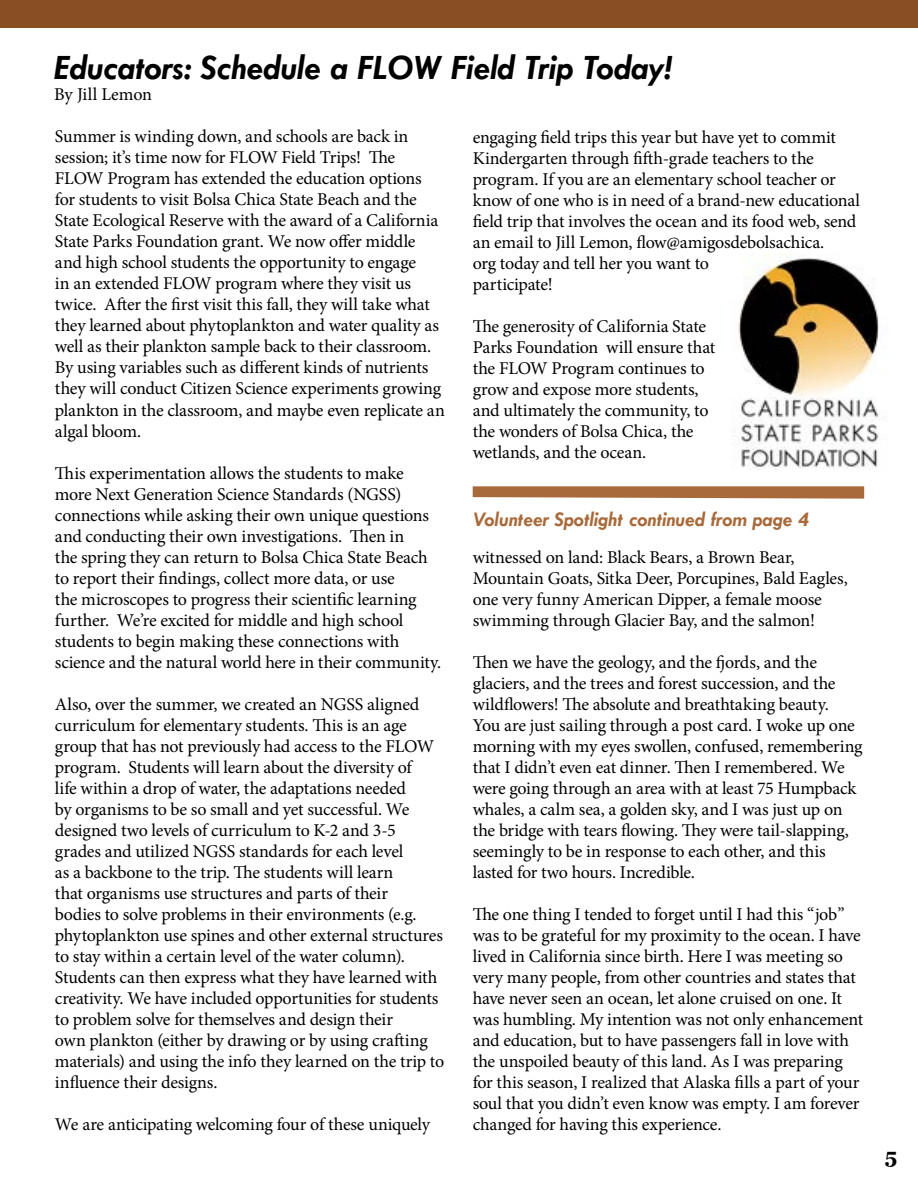
<style>
.page{position:relative;width:918px;height:1188px;background:#fff}
.page>*{position:absolute;margin:0;border:0;box-sizing:border-box;transform-origin:0 0}
.t1{font:italic 700 36px "Tw Cen";letter-spacing:-.01em;color:#000}
.t2{font:italic 700 21px "Tw Cen";letter-spacing:-.005em;color:#a86a3a}
.t3{font:700 21px "Georgia";color:#000}
.t4{font:18px/21px "Minion Pro";letter-spacing:-.015em;color:#000}
</style>
<div class="page">
<div style="left:0;top:0;width:918px;height:28px;background:#894f22"></div>
<svg style="left:473px;top:486px;width:391px;height:13px;background:#b17a4f"></svg>
<img style="left:733px;top:254px;width:146px;height:215px">
<h1 class="t1" style="left:54px;top:46px;width:619px">Educators: Schedule a FLOW Field Trip Today!</h1>
<p class="t4" style="left:54px;top:84px;width:99px">By Jill Lemon</p>
<p class="t4" style="left:55px;top:126px;width:391px">Summer is winding down, and schools are back in session; it’s time now for FLOW Field Trips! The FLOW Program has extended the education options for students to visit Bolsa Chica State Beach and the State Ecological Reserve with the award of a California State Parks Foundation grant. We now offer middle and high school students the opportunity to engage<br>in an extended FLOW program where they visit us twice. After the first visit this fall, they will take what they learned about phytoplankton and water quality as well as their plankton sample back to their classroom.<br>By using variables such as different kinds of nutrients they will conduct Citizen Science experiments growing plankton in the classroom, and maybe even replicate an algal bloom.</p>
<p class="t4" style="left:55px;top:462px;width:388px">This experimentation allows the students to make more Next Generation Science Standards (NGSS) connections while asking their own unique questions and conducting their own investigations. Then in<br>the spring they can return to Bolsa Chica State Beach to report their findings, collect more data, or use<br>the microscopes to progress their scientific learning further. We’re excited for middle and high school students to begin making these connections with science and the natural world here in their community.</p>
<p class="t4" style="left:55px;top:693px;width:391px">Also, over the summer, we created an NGSS aligned curriculum for elementary students. This is an age group that has not previously had access to the FLOW program. Students will learn about the diversity of<br>life within a drop of water, the adaptations needed<br>by organisms to be so small and yet successful. We designed two levels of curriculum to K-2 and 3-5 grades and utilized NGSS standards for each level<br>as a backbone to the trip. The students will learn<br>that organisms use structures and parts of their<br>bodies to solve problems in their environments (e.g. phytoplankton use spines and other external structures to stay within a certain level of the water column).<br>Students can then express what they have learned with creativity. We have included opportunities for students to problem solve for themselves and design their<br>own plankton (either by drawing or by using crafting materials) and using the info they learned on the trip to influence their designs.</p>
<p class="t4" style="left:55px;top:1113px;width:377px">We are anticipating welcoming four of these uniquely</p>
<p class="t4" style="left:473px;top:126px;width:389px">engaging field trips this year but have yet to commit Kindergarten through fifth-grade teachers to the program. If you are an elementary school teacher or know of one who is in need of a brand-new educational field trip that involves the ocean and its food web, send an email to Jill Lemon, flow@amigosdebolsachica.<br>org today and tell her you want to<br>participate!</p>
<p class="t4" style="left:473px;top:316px;width:244px">The generosity of California State<br>Parks Foundation will ensure that the FLOW Program continues to grow and expose more students, and ultimately the community, to the wonders of Bolsa Chica, the wetlands, and the ocean.</p>
<p class="t2" style="left:473px;top:507px;width:338px">Volunteer Spotlight continued from page 4</p>
<p class="t4" style="left:473px;top:547px;width:377px">witnessed on land: Black Bears, a Brown Bear, Mountain Goats, Sitka Deer, Porcupines, Bald Eagles, one very funny American Dipper, a female moose swimming through Glacier Bay, and the salmon!</p>
<p class="t4" style="left:473px;top:652px;width:391px">Then we have the geology, and the fjords, and the glaciers, and the trees and forest succession, and the wildflowers! The absolute and breathtaking beauty.<br>You are just sailing through a post card. I woke up one morning with my eyes swollen, confused, remembering that I didn’t even eat dinner. Then I remembered. We were going through an area with at least 75 Humpback whales, a calm sea, a golden sky, and I was just up on the bridge with tears flowing. They were tail-slapping, seemingly to be in response to each other, and this lasted for two hours. Incredible.</p>
<p class="t4" style="left:473px;top:904px;width:392px">The one thing I tended to forget until I had this “job” was to be grateful for my proximity to the ocean. I have lived in California since birth. Here I was meeting so very many people, from other countries and states that have never seen an ocean, let alone cruised on one. It was humbling. My intention was not only enhancement and education, but to have passengers fall in love with the unspoiled beauty of this land. As I was preparing for this season, I realized that Alaska fills a part of your soul that you didn’t even know was empty. I am forever changed for having this experience.</p>
<p class="t3" style="left:885px;top:1143px;width:14px">5</p>
</div>
